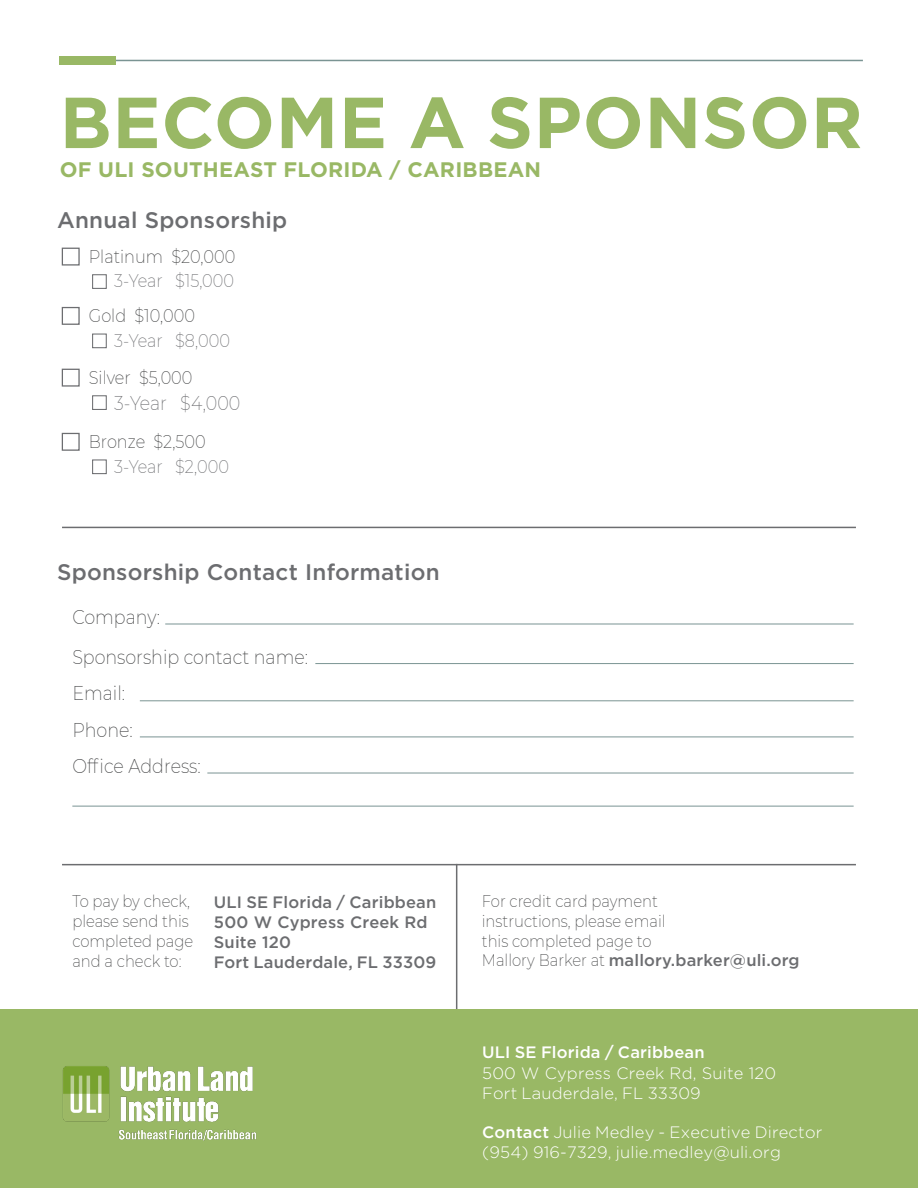
<style>
.page{position:relative;width:918px;height:1188px;background:#fff}
.page>*{position:absolute;margin:0;border:0;box-sizing:border-box;transform-origin:0 0}
.t1{font:700 72px "Gotham";letter-spacing:.01em;color:#99b865}
.t2{font:500 22.5px "Gotham";letter-spacing:.01em;color:#6c6d70}
.t3{font:700 21px "Gotham";letter-spacing:.01em;color:#99b865}
.t4{font:200 19.5px "Montserrat";color:#414243;scale:.9 1}
.t5{font:200 19.5px "Montserrat";color:#6c6d70;scale:.9 1}
.t6{font:200 18px "Montserrat";color:#414243;scale:.9 1}
.t7{font:200 18px "Montserrat";color:#6c6d70;scale:.9 1}
.t8{font:200 16.5px/19.8px "Montserrat";color:#414243;scale:.9 1}
.t9{font:300 16.5px/19.8px "Gotham";letter-spacing:.01em;color:#fff}
.t10{font:500 16.5px/19.6px "Gotham";letter-spacing:.01em;color:#6c6d70}
.t11{font:500 16.5px "Gotham";letter-spacing:.01em;color:#fff}
.s1{font-family:"Gotham";font-weight:500;color:#6c6d70}
.s2{font-weight:500}
</style>
<div class="page">
<div style="left:0;top:1009px;width:918px;height:179px;background:#99b865"></div>
<hr style="left:62px;top:864px;width:794px;height:1px;background:#6c6d70">
<hr style="left:456px;top:864px;width:1px;height:145px;background:#6c6d70">
<hr style="left:62px;top:527px;width:794px;height:1px;background:#6c6d70">
<hr style="left:83px;top:60px;width:780px;height:1px;background:#7a9493">
<div style="left:60px;top:56px;width:56px;height:9px;background:#99b865"></div>
<div style="left:62px;top:248px;width:18px;height:18px;border:1px solid #6c6d70"></div>
<div style="left:92px;top:274px;width:15px;height:15px;border:1px solid #6c6d70"></div>
<div style="left:62px;top:307px;width:18px;height:18px;border:1px solid #6c6d70"></div>
<div style="left:92px;top:334px;width:15px;height:14px;border:1px solid #6c6d70"></div>
<div style="left:62px;top:369px;width:18px;height:18px;border:1px solid #6c6d70"></div>
<div style="left:92px;top:395px;width:15px;height:15px;border:1px solid #6c6d70"></div>
<div style="left:62px;top:433px;width:18px;height:18px;border:1px solid #6c6d70"></div>
<div style="left:92px;top:459px;width:15px;height:15px;border:1px solid #6c6d70"></div>
<hr style="left:165px;top:624px;width:689px;height:1px;background:#7a9493">
<hr style="left:315px;top:663px;width:539px;height:1px;background:#7a9493">
<hr style="left:140px;top:700px;width:714px;height:1px;background:#7a9493">
<hr style="left:140px;top:737px;width:714px;height:1px;background:#7a9493">
<hr style="left:207px;top:773px;width:647px;height:1px;background:#7a9493">
<hr style="left:72px;top:806px;width:782px;height:1px;background:#7a9493">
<img style="left:62px;top:1066px;width:194px;height:75px">
<p class="t1" style="left:60px;top:75px;width:805px">BECOME A SPONSOR</p>
<p class="t3" style="left:60px;top:156px;width:483px">OF ULI SOUTHEAST FLORIDA / CARIBBEAN</p>
<p class="t2" style="left:57px;top:205px;width:232px">Annual Sponsorship</p>
<p class="t6" style="left:89px;top:244px;width:164px">Platinum $20,000</p>
<p class="t7" style="left:114px;top:269px;width:135px">3-Year $15,000</p>
<p class="t6" style="left:89px;top:303px;width:119px">Gold $10,000</p>
<p class="t7" style="left:114px;top:328px;width:130px">3-Year $8,000</p>
<p class="t6" style="left:89px;top:365px;width:117px">Silver $5,000</p>
<p class="t5" style="left:114px;top:390px;width:142px">3-Year $4,000</p>
<p class="t6" style="left:89px;top:429px;width:131px">Bronze $2,500</p>
<p class="t7" style="left:114px;top:454px;width:129px">3-Year $2,000</p>
<p class="t2" style="left:57px;top:557px;width:384px">Sponsorship Contact Information</p>
<p class="t4" style="left:72px;top:604px;width:99px">Company:</p>
<p class="t4" style="left:72px;top:644px;width:264px">Sponsorship contact name:</p>
<p class="t4" style="left:72px;top:680px;width:60px">Email:</p>
<p class="t4" style="left:72px;top:717px;width:69px">Phone:</p>
<p class="t4" style="left:72px;top:753px;width:144px">Office Address:</p>
<p class="t8" style="left:72px;top:891px;width:136px">To pay by check, please send this completed page and a check to:</p>
<p class="t10" style="left:214px;top:893px;width:224px">ULI SE Florida / Caribbean<br>500 W Cypress Creek Rd<br>Suite 120<br>Fort Lauderdale, FL 33309</p>
<p class="t8" style="left:482px;top:891px;width:355px">For credit card payment<br>instructions, please email<br>this completed page to<br>Mallory Barker at <span class="s1">mallory.barker@uli.org</span></p>
<p class="t11" style="left:482px;top:1042px;width:224px">ULI SE Florida / Caribbean</p>
<p class="t9" style="left:482px;top:1063px;width:295px">500 W Cypress Creek Rd, Suite 120<br>Fort Lauderdale, FL 33309</p>
<p class="t9" style="left:482px;top:1122px;width:342px"><span class="s2">Contact</span> Julie Medley - Executive Director (954) 916-7329, julie.medley@uli.org</p>
</div>
